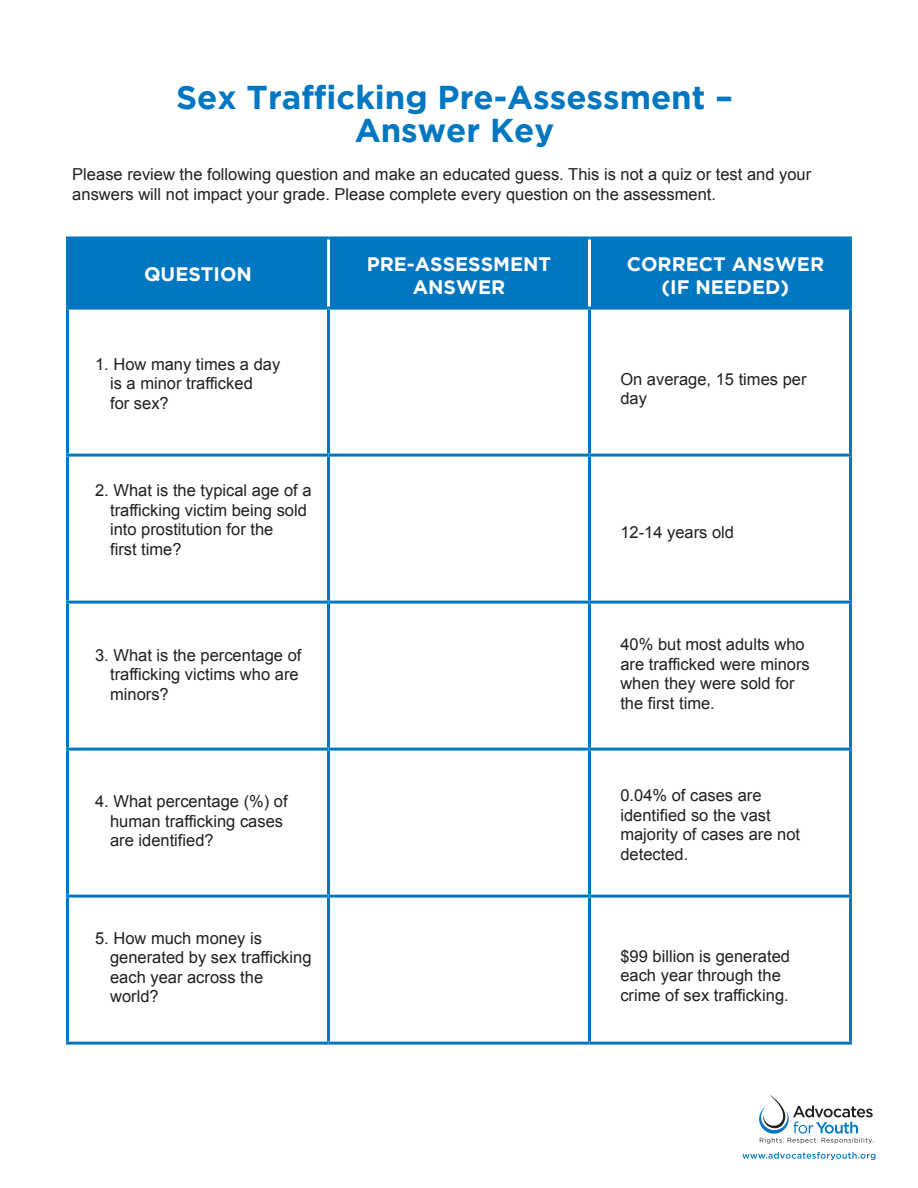
<style>
.page{position:relative;width:918px;height:1188px;background:#fff}
.page>*{position:absolute;margin:0;border:0;box-sizing:border-box;transform-origin:0 0}
.Left_Blue_Head{font:700 33px/33px "Gotham";color:#0077c0;text-align:center}
.Left_Blue_Head-2{font:700 19.5px/22.5px "Gotham";color:#fff;text-align:center}
.PP_Heading{font:16.5px/19.5px "Arial";color:#231f20}
</style>
<div class="page">
<svg style="left:759px;top:1095px;width:115px;height:49px"></svg>
<svg style="left:742px;top:1152px;width:133px;height:8px"></svg>
<div style="left:69px;top:239px;width:780px;height:68px;background:#0077c0"></div>
<hr style="left:66px;top:310px;width:3px;height:144px;background:#0077c0">
<hr style="left:327px;top:310px;width:3px;height:144px;background:#0077c0">
<hr style="left:588px;top:310px;width:3px;height:144px;background:#0077c0">
<hr style="left:849px;top:310px;width:3px;height:144px;background:#0077c0">
<hr style="left:66px;top:454px;width:262px;height:3px;background:#0077c0">
<hr style="left:66px;top:457px;width:3px;height:144px;background:#0077c0">
<hr style="left:328px;top:454px;width:262px;height:3px;background:#0077c0">
<hr style="left:327px;top:457px;width:3px;height:144px;background:#0077c0">
<hr style="left:590px;top:454px;width:262px;height:3px;background:#0077c0">
<hr style="left:588px;top:457px;width:3px;height:144px;background:#0077c0">
<hr style="left:849px;top:457px;width:3px;height:144px;background:#0077c0">
<hr style="left:66px;top:601px;width:262px;height:3px;background:#0077c0">
<hr style="left:66px;top:604px;width:3px;height:144px;background:#0077c0">
<hr style="left:328px;top:601px;width:262px;height:3px;background:#0077c0">
<hr style="left:327px;top:604px;width:3px;height:144px;background:#0077c0">
<hr style="left:590px;top:601px;width:262px;height:3px;background:#0077c0">
<hr style="left:588px;top:604px;width:3px;height:144px;background:#0077c0">
<hr style="left:849px;top:604px;width:3px;height:144px;background:#0077c0">
<hr style="left:66px;top:748px;width:262px;height:3px;background:#0077c0">
<hr style="left:66px;top:751px;width:3px;height:144px;background:#0077c0">
<hr style="left:328px;top:748px;width:262px;height:3px;background:#0077c0">
<hr style="left:327px;top:751px;width:3px;height:144px;background:#0077c0">
<hr style="left:590px;top:748px;width:262px;height:3px;background:#0077c0">
<hr style="left:588px;top:751px;width:3px;height:144px;background:#0077c0">
<hr style="left:849px;top:751px;width:3px;height:144px;background:#0077c0">
<hr style="left:66px;top:895px;width:262px;height:3px;background:#0077c0">
<hr style="left:66px;top:898px;width:3px;height:144px;background:#0077c0">
<hr style="left:328px;top:895px;width:262px;height:3px;background:#0077c0">
<hr style="left:327px;top:898px;width:3px;height:144px;background:#0077c0">
<hr style="left:590px;top:895px;width:262px;height:3px;background:#0077c0">
<hr style="left:588px;top:898px;width:3px;height:144px;background:#0077c0">
<hr style="left:849px;top:898px;width:3px;height:144px;background:#0077c0">
<hr style="left:66px;top:1042px;width:262px;height:3px;background:#0077c0">
<hr style="left:328px;top:1042px;width:262px;height:3px;background:#0077c0">
<hr style="left:590px;top:1042px;width:262px;height:3px;background:#0077c0">
<hr style="left:66px;top:236px;width:262px;height:3px;background:#0077c0">
<hr style="left:66px;top:239px;width:3px;height:68px;background:#0077c0">
<hr style="left:328px;top:236px;width:262px;height:3px;background:#0077c0">
<hr style="left:590px;top:236px;width:262px;height:3px;background:#0077c0">
<hr style="left:849px;top:239px;width:3px;height:68px;background:#0077c0">
<hr style="left:66px;top:307px;width:262px;height:3px;background:#0077c0">
<hr style="left:328px;top:307px;width:262px;height:3px;background:#0077c0">
<hr style="left:590px;top:307px;width:262px;height:3px;background:#0077c0">
<hr style="left:327px;top:239px;width:3px;height:68px;background:#fff">
<hr style="left:588px;top:239px;width:3px;height:68px;background:#fff">
<p class="Left_Blue_Head" style="left:176px;top:80px;width:558px">Sex Trafficking Pre-Assessment –<br>Answer Key</p>
<p class="PP_Heading" style="left:72px;top:165px;width:740px">Please review the following question and make an educated guess. This is not a quiz or test and your answers will not impact your grade. Please complete every question on the assessment.</p>
<p class="Left_Blue_Head-2" style="left:144px;top:262px;width:110px">QUESTION</p>
<p class="Left_Blue_Head-2" style="left:367px;top:252px;width:186px">PRE-ASSESSMENT<br>ANSWER</p>
<p class="Left_Blue_Head-2" style="left:627px;top:252px;width:199px">CORRECT ANSWER (IF NEEDED)</p>
<p class="PP_Heading" style="left:110px;top:355px;width:172px;text-indent:-15px">1. How many times a day is a minor trafficked<br>for sex?</p>
<p class="PP_Heading" style="left:110px;top:481px;width:203px;text-indent:-15px">2. What is the typical age of a trafficking victim being sold into prostitution for the<br>first time?</p>
<p class="PP_Heading" style="left:110px;top:645px;width:193px;text-indent:-15px">3. What is the percentage of trafficking victims who are minors?</p>
<p class="PP_Heading" style="left:110px;top:792px;width:179px;text-indent:-15px">4. What percentage (%) of human trafficking cases are identified?</p>
<p class="PP_Heading" style="left:110px;top:928px;width:203px;text-indent:-15px">5. How much money is generated by sex trafficking each year across the world?</p>
<p class="PP_Heading" style="left:620px;top:370px;width:188px">On average, 15 times per day</p>
<p class="PP_Heading" style="left:620px;top:523px;width:115px">12-14 years old</p>
<p class="PP_Heading" style="left:620px;top:635px;width:191px">40% but most adults who are trafficked were minors when they were sold for the first time.</p>
<p class="PP_Heading" style="left:620px;top:786px;width:181px">0.04% of cases are identified so the vast majority of cases are not detected.</p>
<p class="PP_Heading" style="left:620px;top:946px;width:171px">$99 billion is generated each year through the crime of sex trafficking.</p>
</div>
